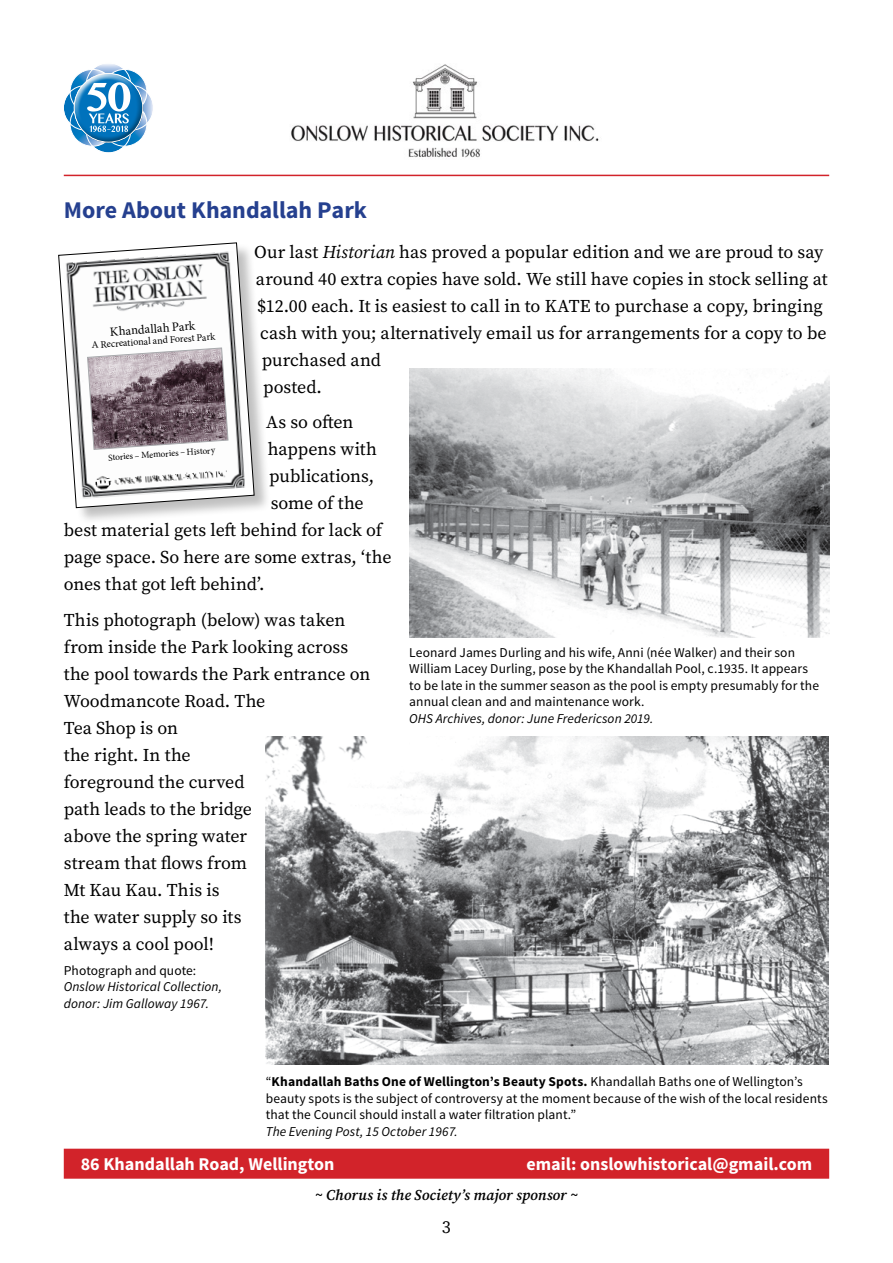
<style>
.page{position:relative;width:893px;height:1263px;background:#fff}
.page>*{position:absolute;margin:0;border:0;box-sizing:border-box;transform-origin:0 0}
.t1{font:700 24px "Source Sans Pro";color:#25408f}
.t2{font:18px/27px "Source Serif Pro";letter-spacing:-.005em;color:#000}
.t3{font:700 18px "Source Sans Pro";color:#fff}
.t4{font:italic 600 15px "Source Serif Pro";letter-spacing:.005em;color:#000}
.t5{font:13.5px/16.5px "Source Sans Pro";letter-spacing:.005em;color:#000}
.t6{font:italic 13.5px/16.5px "Source Sans Pro";letter-spacing:.005em;color:#000}
.t7{font:12.75px "Minion Pro";color:#000}
.t8{font:10.2px "Minion Pro";color:#000}
.t9{font:9.3px "Minion Pro";color:#000}
.s1{font-style:italic}
.s2{font-weight:700}
</style>
<div class="page">
<div style="left:64px;top:1149px;width:765px;height:30px;background:#d2232a"></div>
<img style="left:291px;top:64px;width:308px;height:94px">
<hr style="left:64px;top:175px;width:765px;height:1px;background:#d2232a">
<svg style="left:86px;top:63px;width:45px;height:44px"></svg>
<svg style="left:63px;top:86px;width:45px;height:44px"></svg>
<svg style="left:109px;top:86px;width:45px;height:44px"></svg>
<svg style="left:66px;top:66px;width:84px;height:84px"></svg>
<div style="left:59px;top:243px;width:212px;height:281px;background:#000;opacity:.25"></div>
<svg style="left:58px;top:242px;width:197px;height:266px"></svg>
<img style="left:410px;top:369px;width:419px;height:268px">
<img style="left:266px;top:737px;width:563px;height:327px">
<h1 class="t1" style="left:64px;top:194px;width:305px">More About Khandallah Park</h1>
<p class="t2" style="left:254px;top:238px;width:571px">Our last <span class="s1">Historian</span> has proved a popular edition and we are proud to say</p>
<p class="t2" style="left:256px;top:265px;width:573px">around 40 extra copies have sold. We still have copies in stock selling at</p>
<p class="t2" style="left:257px;top:292px;width:567px">$12.00 each. It is easiest to call in to KATE to purchase a copy, bringing</p>
<p class="t2" style="left:260px;top:319px;width:568px">cash with you; alternatively email us for arrangements for a copy to be</p>
<p class="t2" style="left:262px;top:346px;width:121px">purchased and</p>
<p class="t2" style="left:263px;top:373px;width:60px">posted.</p>
<p class="t2" style="left:266px;top:409px;width:89px">As so often</p>
<p class="t2" style="left:268px;top:436px;width:111px">happens with</p>
<p class="t2" style="left:269px;top:463px;width:106px">publications,</p>
<p class="t2" style="left:271px;top:490px;width:94px">some of the</p>
<p class="t2" style="left:64px;top:517px;width:320px">best material gets left behind for lack of</p>
<p class="t2" style="left:64px;top:544px;width:329px">page space. So here are some extras, ‘the</p>
<p class="t2" style="left:64px;top:571px;width:202px">ones that got left behind’.</p>
<p class="t2" style="left:64px;top:606px;width:308px">This photograph (below) was taken from inside the Park looking across the pool towards the Park entrance on<br>Woodmancote Road. The<br>Tea Shop is on<br>the right. In the<br>foreground the curved<br>path leads to the bridge<br>above the spring water<br>stream that flows from<br>Mt Kau Kau. This is<br>the water supply so its<br>always a cool pool!</p>
<p class="t5" style="left:64px;top:962px;width:134px">Photograph and quote:</p>
<p class="t6" style="left:64px;top:978px;width:160px">Onslow Historical Collection, donor: Jim Galloway 1967.</p>
<p class="t7" style="left:109px;top:323px;width:87px;rotate:-4deg">Khandallah Park</p>
<p class="t8" style="left:91px;top:338px;width:125px;rotate:-4deg">A Recreational and Forest Park</p>
<p class="t9" style="left:108px;top:451px;width:109px;rotate:-4deg">Stories – Memories – History</p>
<p class="t5" style="left:409px;top:644px;width:411px">Leonard James Durling and his wife, Anni (née Walker) and their son William Lacey Durling, pose by the Khandallah Pool, c.1935. It appears to be late in the summer season as the pool is empty presumably for the annual clean and and maintenance work.</p>
<p class="t6" style="left:409px;top:710px;width:245px">OHS Archives, donor: June Fredericson 2019.</p>
<p class="t5" style="left:266px;top:1073px;width:564px">“<span class="s2">Khandallah Baths One of Wellington’s Beauty Spots.</span> Khandallah Baths one of Wellington’s beauty spots is the subject of controversy at the moment because of the wish of the local residents that the Council should install a water filtration plant.”</p>
<p class="t6" style="left:266px;top:1123px;width:193px">The Evening Post, 15 October 1967.</p>
<p class="t3" style="left:81px;top:1153px;width:255px">86 Khandallah Road, Wellington</p>
<p class="t3" style="left:527px;top:1153px;width:287px">email: onslowhistorical@gmail.com</p>
<p class="t4" style="left:315px;top:1186px;width:265px">~ Chorus is the Society’s major sponsor ~</p>
<p class="t2" style="left:442px;top:1213px;width:10px">3</p>
</div>
